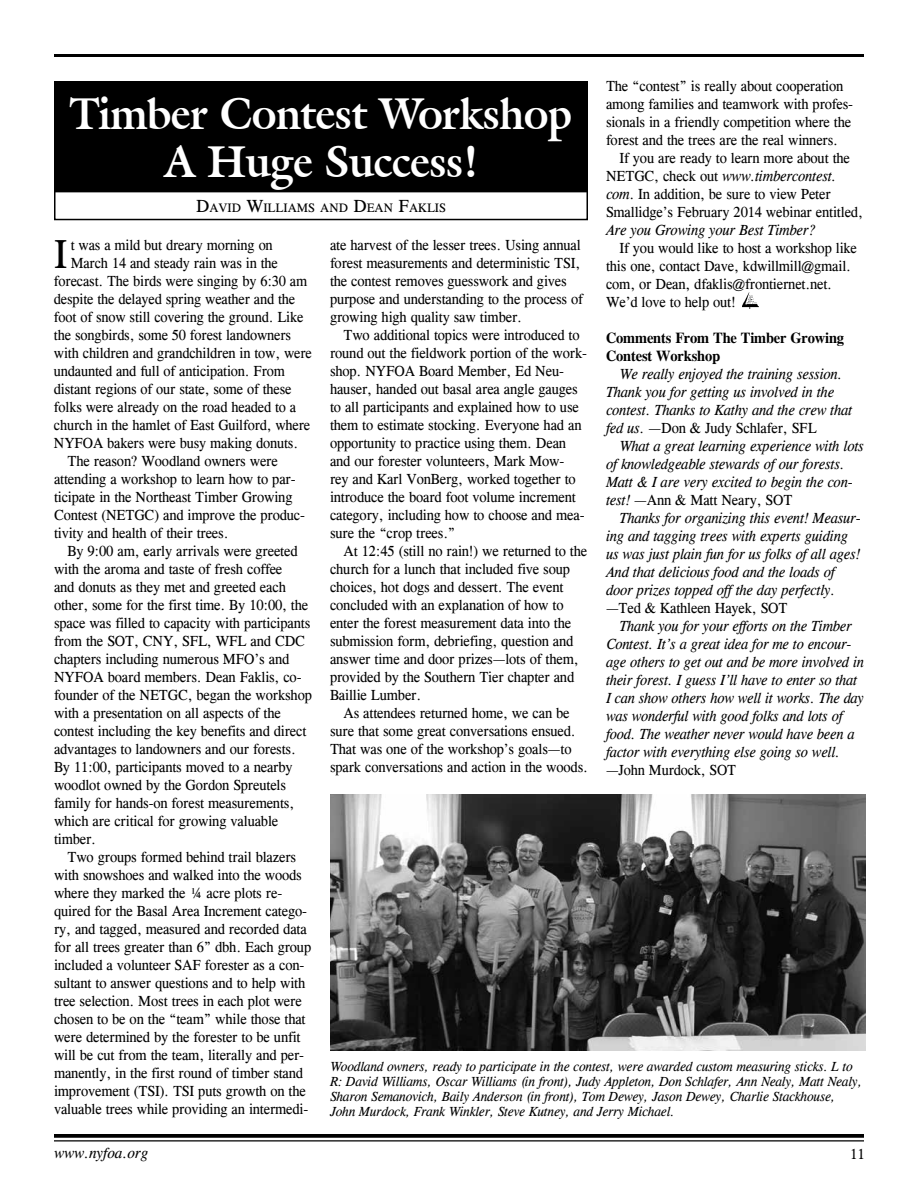
<style>
.page{position:relative;width:918px;height:1188px;background:#fff}
.page>*{position:absolute;margin:0;border:0;box-sizing:border-box;transform-origin:0 0}
.t1{font:700 43.5px/48px "Galliard IT Cby BT";letter-spacing:-.01em;color:#fff;text-align:center}
.t2{font:41.55px "Cg Times";color:#000;scale:.95 1}
.t3{font:15px/18px "Cg Times";letter-spacing:-.01em;color:#000;scale:.96 1}
.t4{font:italic 15px/18px "Cg Times";letter-spacing:-.01em;color:#000;scale:.96 1}
.t5{font:15px "Cg Times";letter-spacing:-.01em;color:#000;scale:.95 1}
.t6{font:italic 15px/18px "Cg Times";letter-spacing:-.01em;color:#000;scale:.95 1}
.t7{font:700 15px/18px "Cg Times";letter-spacing:-.01em;color:#000;scale:.96 1}
.t8{font:italic 15px "Cg Times";letter-spacing:-.01em;color:#000}
.t9{font:15px "Cg Times";letter-spacing:-.01em;color:#000}
.t10{font:italic 13.5px/15px "Cg Times";letter-spacing:-.01em;color:#000}
.t11{font:12.6px "Cg Times";color:#000}
.s1{font-style:italic}
.s2{font-style:normal}
.s3{font-size:18px}
</style>
<div class="page">
<svg style="left:54px;top:1134px;width:810px;height:4px;background:#0f0f0f"></svg>
<hr style="left:54px;top:1140px;width:810px;height:2px;background:#000">
<div style="left:54px;top:188px;width:534px;height:32px;border:2px solid #000"></div>
<div style="left:55px;top:82px;width:532px;height:110px;background:#000"></div>
<div style="left:54px;top:81px;width:534px;height:111px;border:2px solid #000"></div>
<img style="left:742px;top:292px;width:16px;height:17px">
<hr style="left:54px;top:54px;width:810px;height:3px;background:#000">
<img style="left:330px;top:794px;width:535px;height:256px">
<p class="t3" style="left:606px;top:77px;width:259px">The “contest” is really about cooperation among families and teamwork with profes&shy;sionals in a friendly competition where the forest and the trees are the real winners.</p>
<p class="t3" style="left:606px;top:149px;width:269px;text-indent:13px">If you are ready to learn more about the NETGC, check out <span class="s1">www.timbercontest. com</span>. In addition, be sure to view Peter Smallidge’s February 2014 webinar entitled,</p>
<p class="t4" style="left:606px;top:221px;width:220px">Are you Growing your Best Timber?</p>
<p class="t3" style="left:606px;top:239px;width:263px;text-indent:13px">If you would like to host a workshop like this one, contact Dave, kdwillmill@gmail. com, or Dean, dfaklis@frontiernet.net.<br>We’d love to help out!</p>
<p class="t7" style="left:606px;top:329px;width:250px">Comments From The Timber Growing<br>Contest Workshop</p>
<p class="t4" style="left:606px;top:365px;width:258px;text-indent:13px">We really enjoyed the training session.<br>Thank you for getting us involved in the contest. Thanks to Kathy and the crew that fed us. <span class="s2">—Don &amp; Judy Schlafer, SFL</span></p>
<p class="t4" style="left:606px;top:437px;width:270px;text-indent:13px">What a great learning experience with lots of knowledgeable stewards of our forests.<br>Matt &amp; I are very excited to begin the con&shy;test! <span class="s2">—Ann &amp; Matt Neary, SOT</span></p>
<p class="t4" style="left:606px;top:509px;width:267px;text-indent:13px">Thanks for organizing this event! Measur&shy;ing and tagging trees with experts guiding us was just plain fun for us folks of all ages!<br>And that delicious food and the loads of door prizes topped off the day perfectly.</p>
<p class="t3" style="left:606px;top:599px;width:191px">—Ted &amp; Kathleen Hayek, SOT</p>
<p class="t6" style="left:606px;top:617px;width:273px;text-indent:13px">Thank you for your efforts on the Timber Contest. It’s a great idea for me to encour&shy;age others to get out and be more involved in their forest. I guess I’ll have to enter so that I can show others how well it works. The day was wonderful with good folks and lots of food. The weather never would have been a factor with everything else going so well.</p>
<p class="t5" style="left:606px;top:762px;width:139px">—John Murdock, SOT</p>
<h1 class="t1" style="left:70px;top:89px;width:504px">Timber Contest Workshop<br>A Huge Success!</h1>
<p class="t11" style="left:196px;top:201px;width:251px"><span class="s3">D</span>AVID <span class="s3">W</span>ILLIAMS AND <span class="s3">D</span>EAN <span class="s3">F</span>AKLIS</p>
<h2 class="t2" style="left:54px;top:230px;width:15px">I</h2>
<p class="t5" style="left:71px;top:236px;width:214px">t was a mild but dreary morning on</p>
<p class="t3" style="left:330px;top:236px;width:265px">ate harvest of the lesser trees. Using annual forest measurements and deterministic TSI, the contest removes guesswork and gives purpose and understanding to the process of growing high quality saw timber.</p>
<p class="t3" style="left:330px;top:326px;width:269px;text-indent:13px">Two additional topics were introduced to round out the fieldwork portion of the work&shy;shop. NYFOA Board Member, Ed Neu&shy;hauser, handed out basal area angle gauges to all participants and explained how to use them to estimate stocking. Everyone had an opportunity to practice using them. Dean and our forester volunteers, Mark Mow-<br>rey and Karl VonBerg, worked together to introduce the board foot volume increment category, including how to choose and mea&shy;sure the “crop trees.”</p>
<p class="t3" style="left:330px;top:542px;width:270px;text-indent:13px">At 12:45 (still no rain!) we returned to the church for a lunch that included five soup choices, hot dogs and dessert. The event concluded with an explanation of how to enter the forest measurement data into the submission form, debriefing, question and answer time and door prizes—lots of them, provided by the Southern Tier chapter and Baillie Lumber.</p>
<p class="t3" style="left:330px;top:704px;width:270px;text-indent:13px">As attendees returned home, we can be sure that some great conversations ensued.<br>That was one of the workshop’s goals—to spark conversations and action in the woods.</p>
<p class="t5" style="left:71px;top:254px;width:220px">March 14 and steady rain was in the</p>
<p class="t5" style="left:54px;top:272px;width:268px">forecast. The birds were singing by 6:30 am</p>
<p class="t5" style="left:54px;top:290px;width:255px">despite the delayed spring weather and the</p>
<p class="t5" style="left:54px;top:308px;width:264px">foot of snow still covering the ground. Like</p>
<p class="t5" style="left:54px;top:326px;width:251px">the songbirds, some 50 forest landowners</p>
<p class="t5" style="left:54px;top:344px;width:273px">with children and grandchildren in tow, were</p>
<p class="t5" style="left:54px;top:362px;width:245px">undaunted and full of anticipation. From</p>
<p class="t5" style="left:54px;top:380px;width:251px">distant regions of our state, some of these</p>
<p class="t5" style="left:54px;top:398px;width:257px">folks were already on the road headed to a</p>
<p class="t5" style="left:54px;top:416px;width:271px">church in the hamlet of East Guilford, where</p>
<p class="t5" style="left:54px;top:434px;width:258px">NYFOA bakers were busy making donuts.</p>
<p class="t3" style="left:68px;top:452px;width:221px">The reason? Woodland owners were</p>
<p class="t3" style="left:54px;top:470px;width:253px">attending a workshop to learn how to par-</p>
<p class="t3" style="left:54px;top:488px;width:250px">ticipate in the Northeast Timber Growing</p>
<p class="t3" style="left:54px;top:506px;width:263px">Contest (NETGC) and improve the produc-</p>
<p class="t3" style="left:54px;top:524px;width:183px">tivity and health of their trees.</p>
<p class="t3" style="left:67px;top:542px;width:241px">By 9:00 am, early arrivals were greeted</p>
<p class="t3" style="left:54px;top:560px;width:239px">with the aroma and taste of fresh coffee</p>
<p class="t3" style="left:54px;top:578px;width:243px">and donuts as they met and greeted each</p>
<p class="t3" style="left:54px;top:596px;width:266px">other, some for the first time. By 10:00, the</p>
<p class="t3" style="left:54px;top:614px;width:268px">space was filled to capacity with participants</p>
<p class="t3" style="left:54px;top:632px;width:263px">from the SOT, CNY, SFL, WFL and CDC</p>
<p class="t3" style="left:54px;top:650px;width:247px">chapters including numerous MFO’s and</p>
<p class="t3" style="left:54px;top:668px;width:259px">NYFOA board members. Dean Faklis, co-</p>
<p class="t3" style="left:54px;top:686px;width:270px">founder of the NETGC, began the workshop</p>
<p class="t3" style="left:54px;top:704px;width:238px">with a presentation on all aspects of the</p>
<p class="t3" style="left:54px;top:722px;width:264px">contest including the key benefits and direct</p>
<p class="t3" style="left:54px;top:740px;width:253px">advantages to landowners and our forests.</p>
<p class="t3" style="left:54px;top:758px;width:250px">By 11:00, participants moved to a nearby</p>
<p class="t3" style="left:54px;top:776px;width:243px">woodlot owned by the Gordon Spreutels</p>
<p class="t3" style="left:54px;top:794px;width:252px">family for hands-on forest measurements,</p>
<p class="t3" style="left:54px;top:812px;width:235px">which are critical for growing valuable</p>
<p class="t3" style="left:54px;top:830px;width:45px">timber.</p>
<p class="t3" style="left:67px;top:848px;width:240px">Two groups formed behind trail blazers</p>
<p class="t3" style="left:54px;top:866px;width:260px">with snowshoes and walked into the woods</p>
<p class="t3" style="left:54px;top:884px;width:239px">where they marked the ¼ acre plots re-</p>
<p class="t3" style="left:54px;top:902px;width:265px">quired for the Basal Area Increment catego-</p>
<p class="t3" style="left:54px;top:920px;width:265px">ry, and tagged, measured and recorded data</p>
<p class="t3" style="left:54px;top:938px;width:269px">for all trees greater than 6” dbh. Each group</p>
<p class="t3" style="left:54px;top:956px;width:262px">included a volunteer SAF forester as a con-</p>
<p class="t3" style="left:54px;top:974px;width:263px">sultant to answer questions and to help with</p>
<p class="t3" style="left:54px;top:992px;width:260px">tree selection. Most trees in each plot were</p>
<p class="t3" style="left:54px;top:1010px;width:264px">chosen to be on the “team” while those that</p>
<p class="t3" style="left:54px;top:1028px;width:258px">were determined by the forester to be unfit</p>
<p class="t3" style="left:54px;top:1046px;width:262px">will be cut from the team, literally and per-</p>
<p class="t3" style="left:54px;top:1064px;width:261px">manently, in the first round of timber stand</p>
<p class="t3" style="left:54px;top:1082px;width:264px">improvement (TSI). TSI puts growth on the</p>
<p class="t3" style="left:54px;top:1100px;width:266px">valuable trees while providing an intermedi-</p>
<p class="t10" style="left:330px;top:1059px;width:534px">Woodland owners, ready to participate in the contest, were awarded custom measuring sticks. L to R: David Williams, Oscar Williams (in front), Judy Appleton, Don Schlafer, Ann Nealy, Matt Nealy, Sharon Semanovich, Baily Anderson (in front), Tom Dewey, Jason Dewey, Charlie Stackhouse, John Murdock, Frank Winkler, Steve Kutney, and Jerry Michael.</p>
<p class="t8" style="left:54px;top:1145px;width:96px">www.nyfoa.org</p>
<p class="t9" style="left:850px;top:1145px;width:16px">11</p>
</div>
